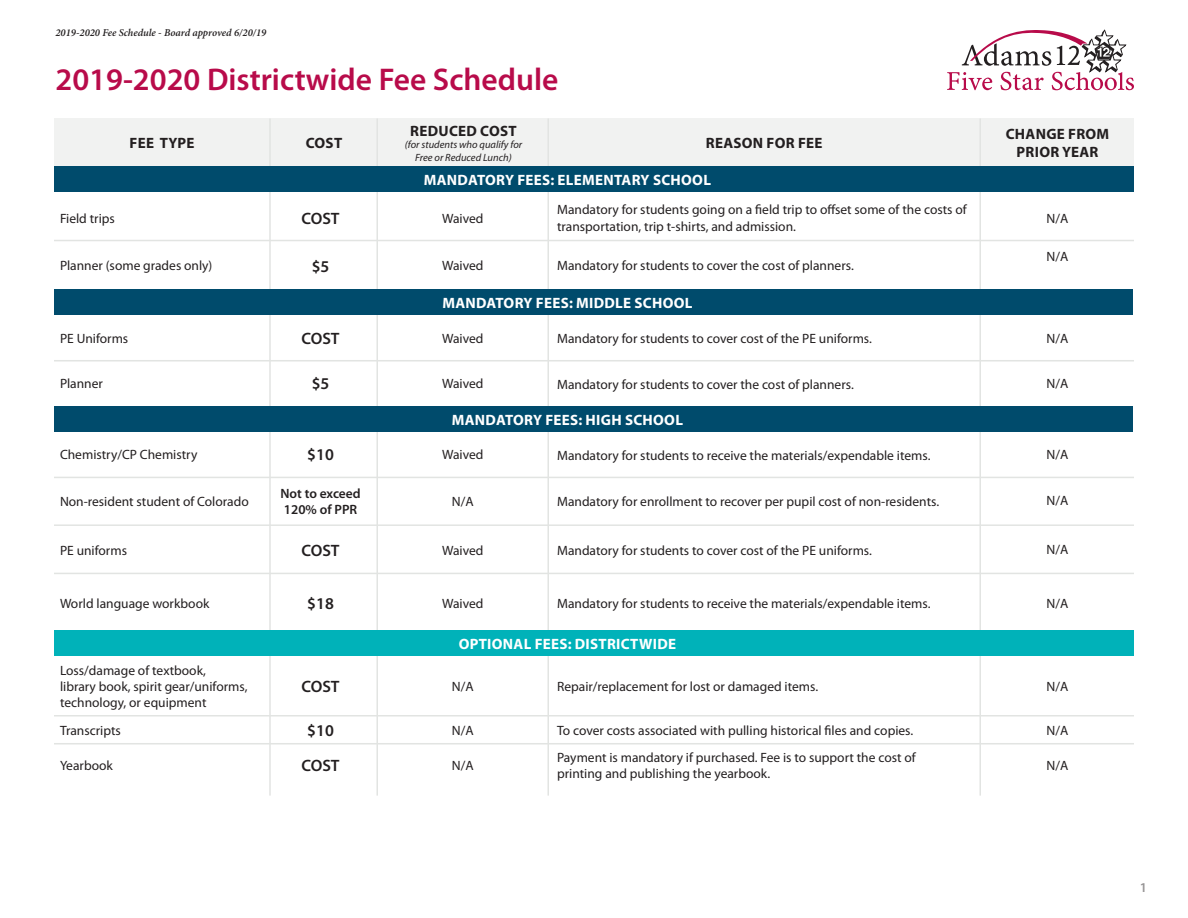
<style>
.page{position:relative;width:1188px;height:918px;background:#fff}
.page>*{position:absolute;margin:0;border:0;box-sizing:border-box;transform-origin:0 0}
.t1{font:600 31.5px "Myriad Pro";color:#b80b4a}
.t2{font:600 16.5px "Myriad Pro";color:#231f20}
.t3{font:700 15px "Myriad Pro";letter-spacing:.02em;color:#fff}
.t4{font:700 15px/18px "Myriad Pro";letter-spacing:.02em;color:#231f20;text-align:center}
.t5{font:13.5px/16.2px "Myriad Pro";color:#231f20}
.t6{font:600 13.5px/16.2px "Myriad Pro";color:#231f20}
.t7{font:italic 10.5px/12.6px "Myriad Pro";color:#231f20;text-align:center}
.t8{font:italic 600 10.5px "Minion Pro";color:#231f20}
</style>
<div class="page">
<div style="left:55px;top:118px;width:1079px;height:48px;background:#f1f2f1"></div>
<hr style="left:269px;top:118px;width:2px;height:678px;background:#e2e4e2">
<hr style="left:376px;top:118px;width:2px;height:678px;background:#e2e4e2">
<hr style="left:548px;top:118px;width:1px;height:678px;background:#e2e4e2">
<hr style="left:980px;top:118px;width:1px;height:678px;background:#e2e4e2">
<svg style="left:947px;top:30px;width:187px;height:60px"></svg>
<div style="left:55px;top:166px;width:1079px;height:26px;background:#004b6c"></div>
<div style="left:55px;top:289px;width:1078px;height:26px;background:#004b6c"></div>
<div style="left:55px;top:406px;width:1078px;height:26px;background:#004b6c"></div>
<hr style="left:54px;top:240px;width:1080px;height:1px;background:#e2e4e2">
<hr style="left:54px;top:524px;width:1080px;height:2px;background:#e2e4e2">
<hr style="left:54px;top:360px;width:1080px;height:1px;background:#e2e4e2">
<hr style="left:54px;top:477px;width:1080px;height:1px;background:#e2e4e2">
<hr style="left:54px;top:573px;width:1080px;height:1px;background:#e2e4e2">
<div style="left:55px;top:631px;width:1079px;height:25px;background:#00b2b9"></div>
<hr style="left:54px;top:743px;width:1080px;height:1px;background:#e2e4e2">
<hr style="left:54px;top:715px;width:1080px;height:2px;background:#e2e4e2">
<p class="t8" style="left:56px;top:27px;width:212px">2019-2020 Fee Schedule - Board approved 6/20/19</p>
<h1 class="t1" style="left:56px;top:62px;width:504px">2019-2020 Districtwide Fee Schedule</h1>
<p class="t4" style="left:410px;top:122px;width:108px">REDUCED COST</p>
<p class="t7" style="left:405px;top:139px;width:119px">(for students who qualify for<br>Free or Reduced Lunch)</p>
<p class="t4" style="left:129px;top:134px;width:67px">FEE TYPE</p>
<p class="t4" style="left:306px;top:134px;width:38px">COST</p>
<p class="t4" style="left:706px;top:134px;width:118px">REASON FOR FEE</p>
<p class="t4" style="left:1006px;top:125px;width:105px">CHANGE FROM<br>PRIOR YEAR</p>
<p class="t3" style="left:424px;top:171px;width:289px">MANDATORY FEES: ELEMENTARY SCHOOL</p>
<p class="t5" style="left:60px;top:210px;width:56px">Field trips</p>
<p class="t5" style="left:60px;top:258px;width:154px">Planner (some grades only)</p>
<p class="t2" style="left:302px;top:209px;width:40px">COST</p>
<p class="t2" style="left:312px;top:257px;width:19px">$5</p>
<p class="t5" style="left:442px;top:210px;width:43px">Waived</p>
<p class="t5" style="left:442px;top:258px;width:43px">Waived</p>
<p class="t5" style="left:557px;top:202px;width:411px">Mandatory for students going on a field trip to offset some of the costs of transportation, trip t-shirts, and admission.</p>
<p class="t5" style="left:557px;top:258px;width:298px">Mandatory for students to cover the cost of planners.</p>
<p class="t5" style="left:1047px;top:210px;width:23px">N/A</p>
<p class="t5" style="left:1047px;top:249px;width:23px">N/A</p>
<p class="t3" style="left:442px;top:294px;width:252px">MANDATORY FEES: MIDDLE SCHOOL</p>
<p class="t5" style="left:60px;top:330px;width:70px">PE Uniforms</p>
<p class="t2" style="left:302px;top:329px;width:40px">COST</p>
<p class="t5" style="left:442px;top:330px;width:43px">Waived</p>
<p class="t5" style="left:557px;top:330px;width:316px">Mandatory for students to cover cost of the PE uniforms.</p>
<p class="t5" style="left:1047px;top:330px;width:23px">N/A</p>
<p class="t5" style="left:60px;top:375px;width:44px">Planner</p>
<p class="t2" style="left:312px;top:374px;width:19px">$5</p>
<p class="t5" style="left:442px;top:375px;width:43px">Waived</p>
<p class="t5" style="left:557px;top:376px;width:298px">Mandatory for students to cover the cost of planners.</p>
<p class="t5" style="left:1047px;top:375px;width:23px">N/A</p>
<p class="t3" style="left:452px;top:411px;width:233px">MANDATORY FEES: HIGH SCHOOL</p>
<p class="t5" style="left:60px;top:447px;width:139px">Chemistry/CP Chemistry</p>
<p class="t2" style="left:307px;top:446px;width:28px">$10</p>
<p class="t5" style="left:442px;top:447px;width:43px">Waived</p>
<p class="t5" style="left:557px;top:448px;width:375px">Mandatory for students to receive the materials/expendable items.</p>
<p class="t5" style="left:1047px;top:447px;width:23px">N/A</p>
<p class="t5" style="left:60px;top:494px;width:190px">Non-resident student of Colorado</p>
<p class="t6" style="left:280px;top:486px;width:82px">Not to exceed<br>120% of PPR</p>
<p class="t5" style="left:452px;top:494px;width:23px">N/A</p>
<p class="t5" style="left:557px;top:494px;width:384px">Mandatory for enrollment to recover per pupil cost of non-residents.</p>
<p class="t5" style="left:1047px;top:493px;width:23px">N/A</p>
<p class="t5" style="left:60px;top:543px;width:69px">PE uniforms</p>
<p class="t5" style="left:60px;top:595px;width:151px">World language workbook</p>
<p class="t2" style="left:302px;top:542px;width:40px">COST</p>
<p class="t2" style="left:307px;top:594px;width:28px">$18</p>
<p class="t5" style="left:442px;top:543px;width:43px">Waived</p>
<p class="t5" style="left:442px;top:595px;width:43px">Waived</p>
<p class="t5" style="left:557px;top:543px;width:316px">Mandatory for students to cover cost of the PE uniforms.</p>
<p class="t5" style="left:557px;top:595px;width:375px">Mandatory for students to receive the materials/expendable items.</p>
<p class="t5" style="left:1047px;top:542px;width:23px">N/A</p>
<p class="t5" style="left:1047px;top:595px;width:23px">N/A</p>
<p class="t3" style="left:459px;top:636px;width:219px">OPTIONAL FEES: DISTRICTWIDE</p>
<p class="t5" style="left:60px;top:663px;width:189px">Loss/damage of textbook,<br>library book, spirit gear/uniforms, technology, or equipment</p>
<p class="t2" style="left:302px;top:678px;width:40px">COST</p>
<p class="t5" style="left:452px;top:679px;width:23px">N/A</p>
<p class="t5" style="left:557px;top:679px;width:263px">Repair/replacement for lost or damaged items.</p>
<p class="t5" style="left:1047px;top:679px;width:23px">N/A</p>
<p class="t5" style="left:60px;top:722px;width:62px">Transcripts</p>
<p class="t2" style="left:307px;top:721px;width:28px">$10</p>
<p class="t5" style="left:452px;top:722px;width:23px">N/A</p>
<p class="t5" style="left:557px;top:722px;width:358px">To cover costs associated with pulling historical files and copies.</p>
<p class="t5" style="left:1047px;top:723px;width:23px">N/A</p>
<p class="t5" style="left:60px;top:758px;width:54px">Yearbook</p>
<p class="t2" style="left:302px;top:756px;width:40px">COST</p>
<p class="t5" style="left:452px;top:758px;width:23px">N/A</p>
<p class="t5" style="left:557px;top:750px;width:360px">Payment is mandatory if purchased. Fee is to support the cost of printing and publishing the yearbook.</p>
<p class="t5" style="left:1047px;top:758px;width:23px">N/A</p>
<p class="t6" style="left:1139px;top:879px;width:9px">1</p>
</div>
